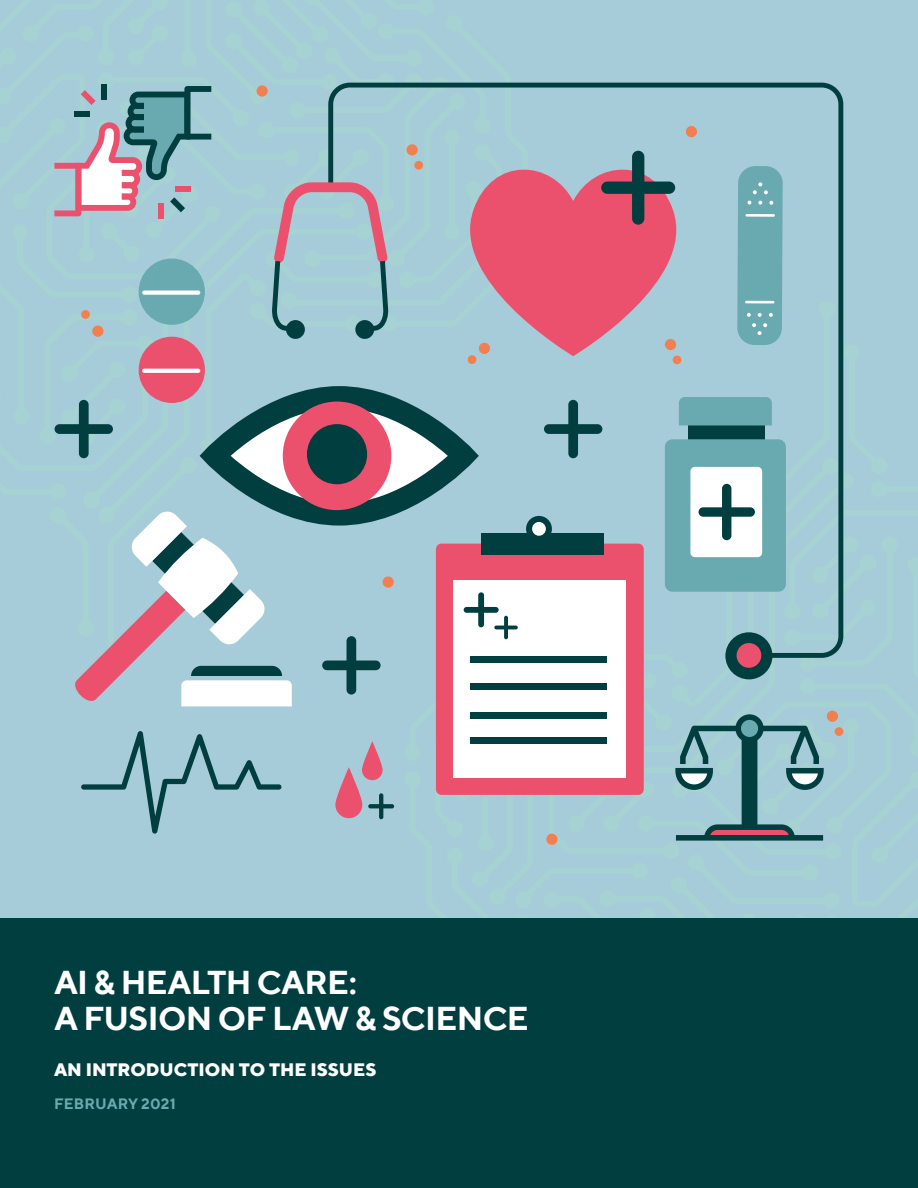
<style>
.page{position:relative;width:918px;height:1188px;background:#fff}
.page>*{position:absolute;margin:0;border:0;box-sizing:border-box;transform-origin:0 0}
.t1{font:700 33px/36px "TT Norms";letter-spacing:-.025em;color:#fff}
.date{font:800 18px "TT Norms";color:#fff}
.date-2{font:700 15px "TT Norms";letter-spacing:.01em;color:#69aab1}
</style>
<div class="page">
<div style="left:0;top:0;width:918px;height:918px;background:#a6ccd9"></div>
<svg style="left:843px;top:344px;width:1px;height:130px"></svg>
<div style="left:827px;top:711px;width:11px;height:11px;background:#f47f4e;border-radius:50%"></div>
<div style="left:835px;top:727px;width:8px;height:9px;background:#f47f4e;border-radius:50%"></div>
<svg style="left:256px;top:85px;width:12px;height:12px"></svg>
<svg style="left:546px;top:833px;width:12px;height:12px"></svg>
<svg style="left:92px;top:325px;width:12px;height:12px"></svg>
<svg style="left:81px;top:310px;width:9px;height:9px"></svg>
<svg style="left:335px;top:767px;width:27px;height:51px"></svg>
<svg style="left:362px;top:741px;width:21px;height:39px"></svg>
<svg style="left:368px;top:793px;width:26px;height:26px"></svg>
<svg style="left:328px;top:83px;width:515px;height:575px"></svg>
<div style="left:355px;top:320px;width:19px;height:19px;background:#013e40;border-radius:50%"></div>
<svg style="left:272px;top:182px;width:117px;height:149px"></svg>
<div style="left:286px;top:320px;width:19px;height:19px;background:#013e40;border-radius:50%"></div>
<div style="left:725px;top:632px;width:47px;height:47px;background:#013e40;border-radius:50%"></div>
<div style="left:737px;top:643px;width:24px;height:25px;background:#eb516c;border-radius:50%"></div>
<svg style="left:737px;top:166px;width:46px;height:179px;background:#72afb6"></svg>
<div style="left:139px;top:337px;width:66px;height:66px;background:#eb516c;border-radius:50%"></div>
<svg style="left:142px;top:369px;width:58px;height:4px"></svg>
<div style="left:139px;top:259px;width:66px;height:66px;background:#69aab1;border-radius:50%"></div>
<svg style="left:142px;top:291px;width:58px;height:4px"></svg>
<div style="left:436px;top:544px;width:208px;height:251px;background:#eb516c;border-radius:6px"></div>
<div style="left:453px;top:580px;width:173px;height:198px;background:#fff"></div>
<div style="left:481px;top:533px;width:122px;height:22px;background:#013e40"></div>
<div style="left:526px;top:516px;width:26px;height:26px;background:#013e40;border-radius:50%"></div>
<div style="left:532px;top:522px;width:14px;height:14px;background:#fff;border-radius:50%"></div>
<div style="left:470px;top:656px;width:136px;height:6px;background:#013e40"></div>
<div style="left:470px;top:684px;width:136px;height:6px;background:#013e40"></div>
<div style="left:470px;top:712px;width:136px;height:6px;background:#013e40"></div>
<div style="left:470px;top:737px;width:136px;height:6px;background:#013e40"></div>
<svg style="left:81px;top:731px;width:200px;height:103px"></svg>
<svg style="left:54px;top:386px;width:464px;height:321px"></svg>
<svg style="left:158px;top:538px;width:80px;height:80px;background:#c4cccf"></svg>
<svg style="left:675px;top:714px;width:149px;height:127px"></svg>
<div style="left:101px;top:84px;width:6px;height:15px;background:#013e40"></div>
<div style="left:159px;top:203px;width:5px;height:15px;background:#eb516c"></div>
<svg style="left:54px;top:86px;width:157px;height:130px"></svg>
<div style="left:0;top:918px;width:918px;height:270px;background:#013e40"></div>
<p class="t1" style="left:54px;top:964px;width:476px">AI &amp; HEALTH CARE:<br>A FUSION OF LAW &amp; SCIENCE</p>
<p class="date" style="left:54px;top:1058px;width:324px">AN INTRODUCTION TO THE ISSUES</p>
<p class="date-2" style="left:54px;top:1094px;width:123px">FEBRUARY 2021</p>
</div>
